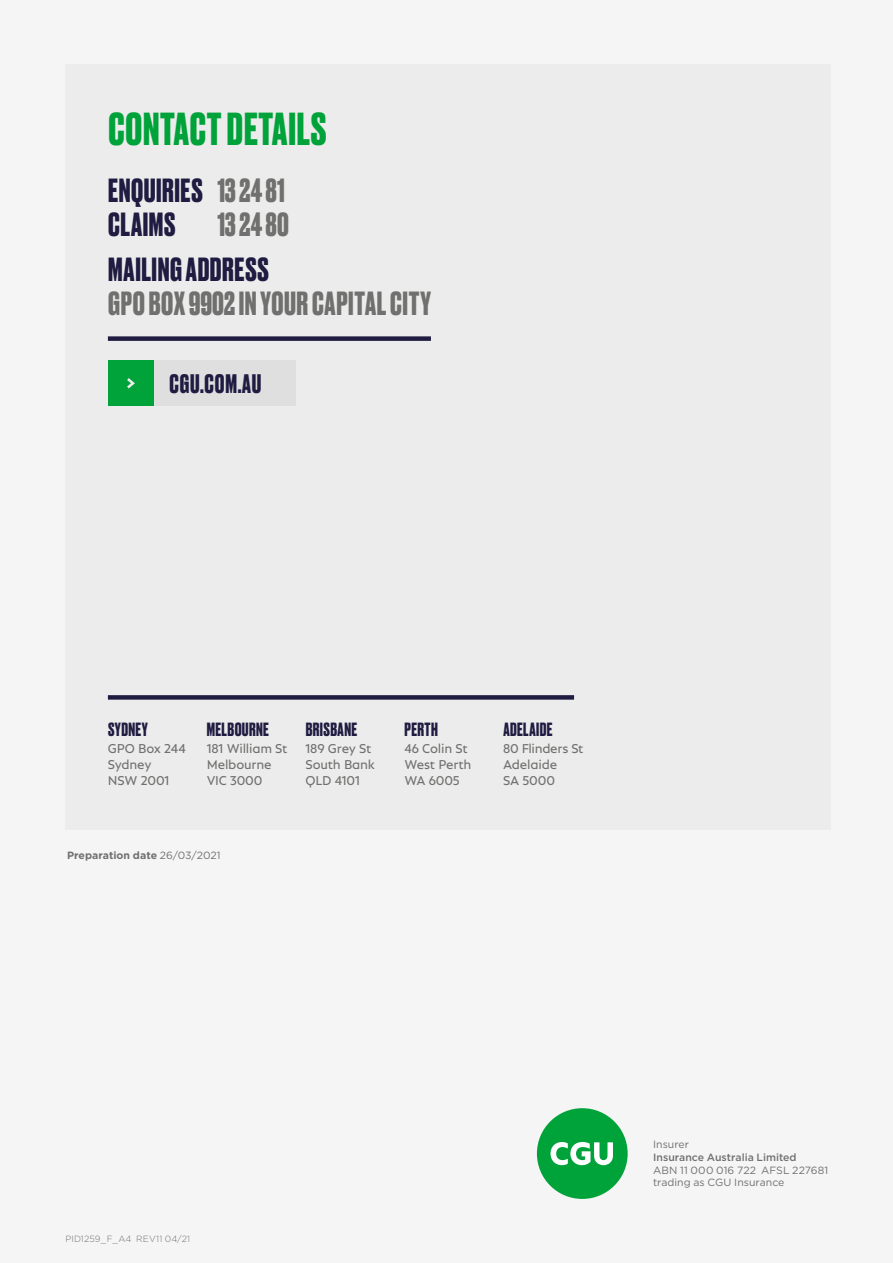
<style>
.page{position:relative;width:893px;height:1263px;background:#f5f5f5}
.page>*{position:absolute;margin:0;border:0;box-sizing:border-box;transform-origin:0 0}
.t1{font:700 43.5px "Druk";letter-spacing:.02em;color:#00a23a}
.t2{font:700 31.5px/34px "Druk";letter-spacing:.02em;color:#1f1b41}
.t3{font:700 31.5px "Druk";letter-spacing:.015em;color:#70706f}
.t4{font:700 25.2px "Druk";letter-spacing:.035em;color:#1f1b41}
.t5{font:700 18px "Druk";letter-spacing:.025em;color:#1f1b41}
.t6{font:13.5px/16.2px "Neptune";letter-spacing:-.015em;color:#70706f}
.t7{font:10.5px/12.6px "Gotham";color:#70706f}
.t8{font:500 10.5px "Gotham";color:#70706f}
.t9{font:700 10.5px "Gotham";color:#70706f}
.t10{font:300 9px "Gotham";letter-spacing:.015em;color:#70706f}
.s1{color:#70706f}
.s2{font-weight:400}
</style>
<div class="page">
<div style="left:65px;top:64px;width:766px;height:765px;background:#ececec"></div>
<div style="left:108px;top:695px;width:466px;height:5px;background:#1f1b41"></div>
<div style="left:537px;top:1108px;width:91px;height:91px;background:#00a23a;border-radius:50%"></div>
<svg style="left:550px;top:1142px;width:63px;height:23px"></svg>
<div style="left:108px;top:336px;width:323px;height:5px;background:#1f1b41"></div>
<div style="left:108px;top:360px;width:187px;height:46px;background:#dfdfdf"></div>
<div style="left:108px;top:360px;width:46px;height:46px;background:#00a23a"></div>
<svg style="left:127px;top:378px;width:8px;height:11px"></svg>
<h1 class="t1" style="left:108px;top:99px;width:220px">CONTACT DETAILS</h1>
<h2 class="t2" style="left:108px;top:172px;width:178px">ENQUIRIES <span class="s1">13 24 81<br></span>CLAIMS</h2>
<h2 class="t3" style="left:217px;top:203px;width:73px">13 24 80</h2>
<h2 class="t2" style="left:108px;top:251px;width:162px">MAILING ADDRESS</h2>
<h2 class="t3" style="left:108px;top:282px;width:324px">GPO BOX 9902 IN YOUR CAPITAL CITY</h2>
<h3 class="t4" style="left:169px;top:366px;width:93px">CGU.COM.AU</h3>
<h3 class="t5" style="left:108px;top:717px;width:41px">SYDNEY</h3>
<p class="t6" style="left:108px;top:740px;width:79px">GPO Box 244<br>Sydney<br>NSW 2001</p>
<h3 class="t5" style="left:207px;top:717px;width:64px">MELBOURNE</h3>
<p class="t6" style="left:207px;top:740px;width:82px">181 William St<br>Melbourne<br>VIC 3000</p>
<h3 class="t5" style="left:306px;top:717px;width:53px">BRISBANE</h3>
<p class="t6" style="left:306px;top:740px;width:71px">189 Grey St<br>South Bank<br>QLD 4101</p>
<p class="t9" style="left:67px;top:848px;width:155px">Preparation date <span class="s2">26/03/2021</span></p>
<h3 class="t5" style="left:405px;top:717px;width:35px">PERTH</h3>
<p class="t6" style="left:404px;top:740px;width:69px">46 Colin St<br>West Perth<br>WA 6005</p>
<h3 class="t5" style="left:503px;top:717px;width:51px">ADELAIDE</h3>
<p class="t6" style="left:503px;top:740px;width:82px">80 Flinders St<br>Adelaide<br>SA 5000</p>
<p class="t10" style="left:65px;top:1233px;width:126px">PID1259_F_A4 REV11 04/21</p>
<p class="t7" style="left:653px;top:1138px;width:37px">Insurer</p>
<p class="t8" style="left:653px;top:1150px;width:145px">Insurance Australia Limited</p>
<p class="t7" style="left:653px;top:1163px;width:177px">ABN 11 000 016 722 AFSL 227681 trading as CGU Insurance</p>
</div>
